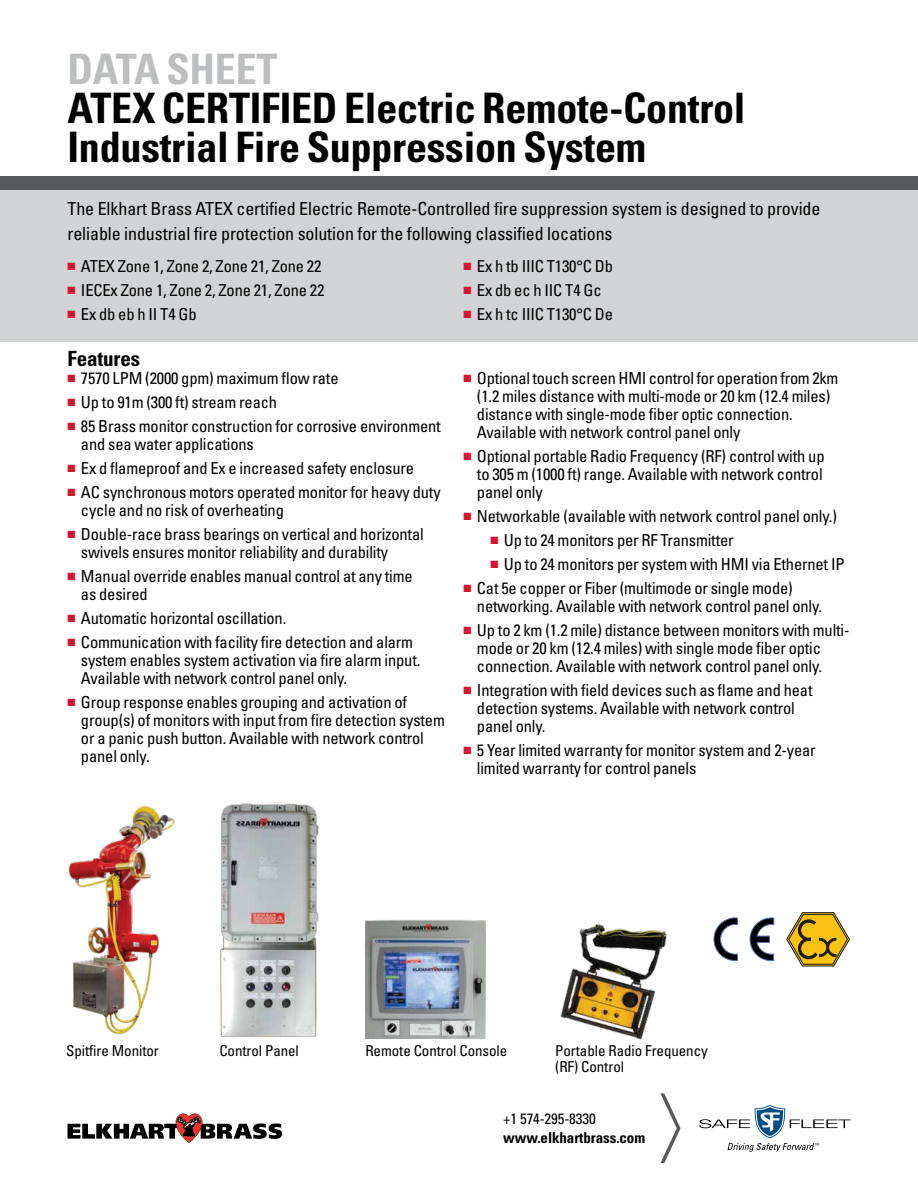
<style>
.page{position:relative;width:918px;height:1188px;background:#fff}
.page>*{position:absolute;margin:0;border:0;box-sizing:border-box;transform-origin:0 0}
.t1{font:700 condensed 42px/39px "Univers LT Std";letter-spacing:-.005em;color:#000}
.t2{font:700 condensed 42px "Univers LT Std";letter-spacing:-.005em;color:#bcbec0}
.t3{font:700 condensed 21px "Univers LT Std";letter-spacing:-.005em;color:#000}
.t4{font:condensed 18px/25.5px "Univers LT Std";letter-spacing:-.005em;color:#000}
.t5{font:condensed 16.5px/18px "Univers LT Std";letter-spacing:-.01em;color:#000}
.t6{font:condensed 15px/16.5px "Univers LT Std";letter-spacing:-.005em;color:#000}
.t7{font:700 condensed 15px "Univers LT Std";letter-spacing:-.005em;color:#000}
.s1{color:#d51633}
</style>
<div class="page">
<svg style="left:699px;top:1105px;width:151px;height:47px"></svg>
<svg style="left:660px;top:1094px;width:21px;height:69px"></svg>
<svg style="left:68px;top:1114px;width:214px;height:29px"></svg>
<div style="left:0;top:176px;width:918px;height:166px;background:#d1d3d4"></div>
<div style="left:0;top:176px;width:918px;height:14px;background:#58595b"></div>
<img style="left:560px;top:923px;width:107px;height:117px">
<img style="left:365px;top:920px;width:121px;height:119px">
<img style="left:220px;top:803px;width:98px;height:234px">
<img style="left:68px;top:806px;width:107px;height:229px">
<svg style="left:750px;top:918px;width:24px;height:43px"></svg>
<svg style="left:714px;top:918px;width:24px;height:43px"></svg>
<svg style="left:787px;top:912px;width:63px;height:54px"></svg>
<h1 class="t2" style="left:68px;top:44px;width:212px">DATA SHEET</h1>
<h1 class="t1" style="left:68px;top:89px;width:680px">ATEX CERTIFIED Electric Remote-Control<br>Industrial Fire Suppression System</h1>
<p class="t4" style="left:68px;top:196px;width:755px">The Elkhart Brass ATEX certified Electric Remote-Controlled fire suppression system is designed to provide reliable industrial fire protection solution for the following classified locations</p>
<p class="t5" style="left:68px;top:257px;width:255px"><span class="s1">■</span> ATEX Zone 1, Zone 2, Zone 21, Zone 22</p>
<p class="t5" style="left:68px;top:281px;width:258px"><span class="s1">■</span> IECEx Zone 1, Zone 2, Zone 21, Zone 22</p>
<p class="t5" style="left:68px;top:305px;width:131px"><span class="s1">■</span> Ex db eb h II T4 Gb</p>
<p class="t5" style="left:463px;top:257px;width:151px"><span class="s1">■</span> Ex h tb IIIC T130°C Db</p>
<p class="t5" style="left:463px;top:281px;width:140px"><span class="s1">■</span> Ex db ec h IIC T4 Gc</p>
<p class="t5" style="left:463px;top:305px;width:151px"><span class="s1">■</span> Ex h tc IIIC T130°C De</p>
<p class="t3" style="left:68px;top:345px;width:74px">Features</p>
<p class="t5" style="left:68px;top:369px;width:273px"><span class="s1">■</span> 7570 LPM (2000 gpm) maximum flow rate</p>
<p class="t5" style="left:68px;top:393px;width:211px"><span class="s1">■</span> Up to 91m (300 ft) stream reach</p>
<p class="t5" style="left:81px;top:417px;width:361px;text-indent:-13px"><span class="s1">■</span> 85 Brass monitor construction for corrosive environment and sea water applications</p>
<p class="t5" style="left:68px;top:459px;width:348px"><span class="s1">■</span> Ex d flameproof and Ex e increased safety enclosure</p>
<p class="t5" style="left:81px;top:483px;width:361px;text-indent:-13px"><span class="s1">■</span> AC synchronous motors operated monitor for heavy duty cycle and no risk of overheating</p>
<p class="t5" style="left:81px;top:525px;width:344px;text-indent:-13px"><span class="s1">■</span> Double-race brass bearings on vertical and horizontal swivels ensures monitor reliability and durability</p>
<p class="t5" style="left:81px;top:567px;width:333px;text-indent:-13px"><span class="s1">■</span> Manual override enables manual control at any time as desired</p>
<p class="t5" style="left:68px;top:609px;width:220px"><span class="s1">■</span> Automatic horizontal oscillation.</p>
<p class="t5" style="left:81px;top:633px;width:341px;text-indent:-13px"><span class="s1">■</span> Communication with facility fire detection and alarm system enables system activation via fire alarm input.<br>Available with network control panel only.</p>
<p class="t5" style="left:81px;top:693px;width:365px;text-indent:-13px"><span class="s1">■</span> Group response enables grouping and activation of group(s) of monitors with input from fire detection system or a panic push button. Available with network control panel only.</p>
<p class="t5" style="left:477px;top:369px;width:363px;text-indent:-14px"><span class="s1">■</span> Optional touch screen HMI control for operation from 2km (1.2 miles distance with multi-mode or 20 km (12.4 miles) distance with single-mode fiber optic connection.<br>Available with network control panel only</p>
<p class="t5" style="left:477px;top:447px;width:349px;text-align:justify;text-indent:-13px"><span class="s1">■</span> Optional portable Radio Frequency (RF) control with up to 305 m (1000 ft) range. Available with network control panel only</p>
<p class="t5" style="left:463px;top:507px;width:375px"><span class="s1">■</span> Networkable (available with network control panel only.)</p>
<p class="t5" style="left:490px;top:531px;width:245px"><span class="s1">■</span> Up to 24 monitors per RF Transmitter</p>
<p class="t5" style="left:490px;top:555px;width:356px"><span class="s1">■</span> Up to 24 monitors per system with HMI via Ethernet IP</p>
<p class="t5" style="left:477px;top:579px;width:347px;text-indent:-13px"><span class="s1">■</span> Cat 5e copper or Fiber (multimode or single mode) networking. Available with network control panel only.</p>
<p class="t5" style="left:477px;top:621px;width:374px;text-indent:-13px"><span class="s1">■</span> Up to 2 km (1.2 mile) distance between monitors with multi&shy;mode or 20 km (12.4 miles) with single mode fiber optic connection. Available with network control panel only.</p>
<p class="t5" style="left:477px;top:681px;width:337px;text-indent:-13px"><span class="s1">■</span> Integration with field devices such as flame and heat detection systems. Available with network control panel only.</p>
<p class="t5" style="left:477px;top:741px;width:340px;text-indent:-13px"><span class="s1">■</span> 5 Year limited warranty for monitor system and 2-year limited warranty for control panels</p>
<p class="t6" style="left:66px;top:1042px;width:94px">Spitfire Monitor</p>
<p class="t6" style="left:219px;top:1042px;width:81px">Control Panel</p>
<p class="t6" style="left:365px;top:1042px;width:143px">Remote Control Console</p>
<p class="t6" style="left:555px;top:1042px;width:154px">Portable Radio Frequency (RF) Control</p>
<p class="t6" style="left:503px;top:1110px;width:94px">+1 574-295-8330</p>
<p class="t7" style="left:503px;top:1129px;width:143px">www.elkhartbrass.com</p>
</div>
